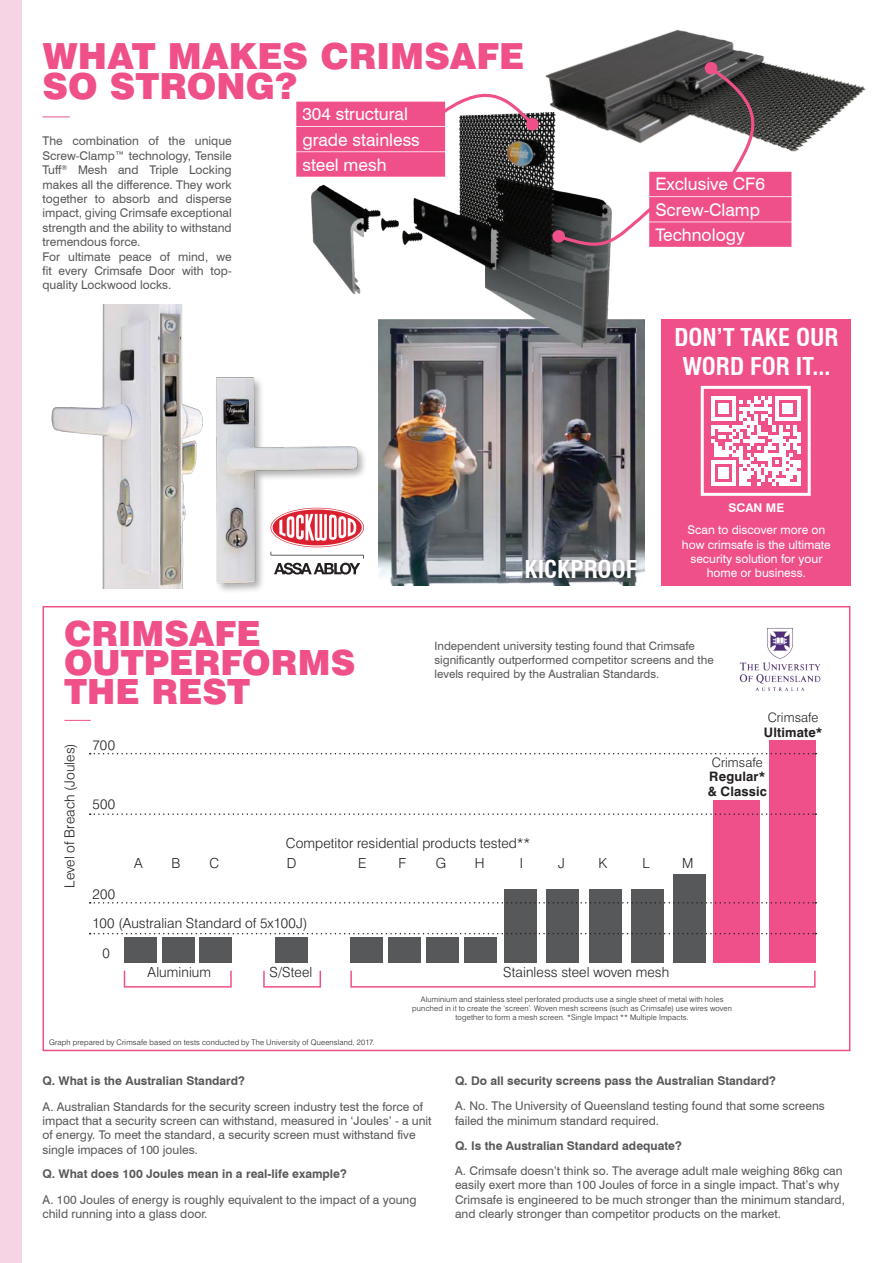
<style>
.page{position:relative;width:893px;height:1263px;background:#fff}
.page>*{position:absolute;margin:0;border:0;box-sizing:border-box;transform-origin:0 0}
.t1{font:900 36px/30px "Swiss 721";letter-spacing:.005em;color:#f05089}
.t2{font:900 34.8px/29px "Swiss 721";letter-spacing:.005em;color:#f05089}
.t3{font:700 condensed 24px/29.4px "Swiss 721 BT";color:#fff;text-align:center}
.t4{font:17.4px/25.3px "Swiss 721 BT";color:#fff}
.t5{font:300 13.95px/29.4px "Swiss 721";letter-spacing:.005em;color:#231f20}
.t6{font:700 13.05px/14.4px "Swiss 721";letter-spacing:.015em;color:#231f20}
.t7{font:300 13.05px "Swiss 721";letter-spacing:.005em;color:#231f20}
.t8{font:12px/14.4px "Swiss 721 BT";color:#57585a}
.t9{font:700 12px "Swiss 721 BT";color:#57585a}
.t10{font:12px/14.4px "Swiss 721 BT";color:#fff;text-align:center}
.t11{font:700 12px "Swiss 721 BT";color:#fff}
.t12{font:11.55px/14px "Swiss 721 BT";color:#57585a}
.t13{font:300 7.65px/9.3px "Swiss 721";letter-spacing:.02em;color:#231f20;text-align:center}
</style>
<div class="page">
<div style="left:661px;top:320px;width:189px;height:266px;background:#f05089"></div>
<img style="left:378px;top:320px;width:266px;height:266px">
<div style="left:523px;top:556px;width:120px;height:27px;background:#231f20;opacity:.35"></div>
<svg style="left:43px;top:117px;width:27px;height:1px"></svg>
<img style="left:545px;top:29px;width:321px;height:123px">
<img style="left:311px;top:112px;width:301px;height:235px">
<svg style="left:430px;top:93px;width:110px;height:38px"></svg>
<svg style="left:551px;top:201px;width:98px;height:51px"></svg>
<svg style="left:704px;top:61px;width:73px;height:111px"></svg>
<div style="left:296px;top:102px;width:149px;height:24px;background:#f05089"></div>
<div style="left:296px;top:127px;width:149px;height:24px;background:#f05089"></div>
<div style="left:296px;top:152px;width:149px;height:25px;background:#f05089"></div>
<div style="left:649px;top:172px;width:142px;height:24px;background:#f05089"></div>
<div style="left:649px;top:197px;width:142px;height:25px;background:#f05089"></div>
<div style="left:649px;top:222px;width:142px;height:25px;background:#f05089"></div>
<div style="left:0;top:0;width:21px;height:1263px;background:#f7d4e4"></div>
<svg style="left:711px;top:396px;width:89px;height:89px"></svg>
<div style="left:701px;top:386px;width:110px;height:110px;border:3px solid #fff"></div>
<div style="left:43px;top:606px;width:807px;height:445px;border:2px solid #f05089"></div>
<div style="left:124px;top:937px;width:33px;height:25px;background:#57585a"></div>
<div style="left:162px;top:937px;width:32px;height:25px;background:#57585a"></div>
<div style="left:199px;top:937px;width:33px;height:25px;background:#57585a"></div>
<div style="left:275px;top:937px;width:33px;height:25px;background:#57585a"></div>
<div style="left:350px;top:937px;width:33px;height:25px;background:#57585a"></div>
<div style="left:388px;top:937px;width:33px;height:25px;background:#57585a"></div>
<div style="left:426px;top:937px;width:33px;height:25px;background:#57585a"></div>
<div style="left:464px;top:937px;width:33px;height:25px;background:#57585a"></div>
<div style="left:504px;top:889px;width:33px;height:73px;background:#57585a"></div>
<div style="left:546px;top:889px;width:33px;height:73px;background:#57585a"></div>
<div style="left:589px;top:889px;width:33px;height:73px;background:#57585a"></div>
<div style="left:631px;top:889px;width:33px;height:73px;background:#57585a"></div>
<div style="left:673px;top:874px;width:33px;height:88px;background:#57585a"></div>
<div style="left:714px;top:799px;width:46px;height:163px;background:#f05089"></div>
<div style="left:769px;top:740px;width:46px;height:222px;background:#f05089"></div>
<svg style="left:90px;top:753px;width:726px;height:1px"></svg>
<svg style="left:90px;top:813px;width:726px;height:2px"></svg>
<svg style="left:90px;top:902px;width:726px;height:1px"></svg>
<svg style="left:90px;top:933px;width:726px;height:1px"></svg>
<img style="left:739px;top:628px;width:82px;height:63px">
<svg style="left:64px;top:720px;width:27px;height:1px"></svg>
<div style="left:350px;top:970px;width:466px;height:17px;border:2px solid #f05089"></div>
<div style="left:263px;top:970px;width:58px;height:17px;border:2px solid #f05089"></div>
<div style="left:124px;top:970px;width:108px;height:17px;border:2px solid #f05089"></div>
<img style="left:51px;top:304px;width:152px;height:284px">
<div style="left:214px;top:376px;width:154px;height:218px;background:#231f20;opacity:.35"></div>
<img style="left:214px;top:376px;width:147px;height:211px">
<svg style="left:270px;top:508px;width:94px;height:67px"></svg>
<h1 class="t1" style="left:43px;top:44px;width:483px">WHAT MAKES CRIMSAFE<br>SO STRONG?</h1>
<p class="t8" style="left:43px;top:135px;width:191px">The combination of the unique<br>Screw-Clamp™ technology, Tensile<br>Tuff<sup>®</sup> Mesh and Triple Locking makes all the difference. They work together to absorb and disperse impact, giving Crimsafe exceptional strength and the ability to withstand tremendous force.<br>For ultimate peace of mind, we fit every Crimsafe Door with top&shy;quality Lockwood locks.</p>
<h3 class="t4" style="left:302px;top:103px;width:119px">304 structural grade stainless steel mesh</h3>
<h3 class="t4" style="left:655px;top:173px;width:111px">Exclusive CF6<br>Screw-Clamp<br>Technology</h3>
<h3 class="t3" style="left:674px;top:324px;width:165px">DON’T TAKE OUR<br>WORD FOR IT...</h3>
<h3 class="t3" style="left:524px;top:556px;width:115px">KICKPROOF</h3>
<p class="t11" style="left:728px;top:503px;width:57px">SCAN ME</p>
<p class="t10" style="left:682px;top:524px;width:150px">Scan to discover more on how crimsafe is the ultimate security solution for your home or business.</p>
<h2 class="t2" style="left:64px;top:622px;width:293px">CRIMSAFE<br>OUTPERFORMS<br>THE REST</h2>
<p class="t12" style="left:434px;top:640px;width:281px">Independent university testing found that Crimsafe significantly outperformed competitor screens and the levels required by the Australian Standards.</p>
<p class="t7" style="left:768px;top:712px;width:52px">Crimsafe</p>
<p class="t6" style="left:764px;top:726px;width:60px">Ultimate*</p>
<p class="t5" style="left:56px;top:888px;width:146px;rotate:-90deg">Level of Breach (Joules)</p>
<p class="t5" style="left:93px;top:731px;width:24px">700</p>
<p class="t5" style="left:93px;top:790px;width:24px">500</p>
<p class="t5" style="left:286px;top:830px;width:246px">Competitor residential products tested**</p>
<p class="t5" style="left:134px;top:849px;width:10px">A</p>
<p class="t5" style="left:171px;top:849px;width:10px">B</p>
<p class="t5" style="left:210px;top:849px;width:11px">C</p>
<p class="t5" style="left:287px;top:849px;width:11px">D</p>
<p class="t5" style="left:358px;top:849px;width:10px">E</p>
<p class="t5" style="left:399px;top:849px;width:9px">F</p>
<p class="t5" style="left:436px;top:849px;width:12px">G</p>
<p class="t5" style="left:475px;top:849px;width:11px">H</p>
<p class="t5" style="left:520px;top:849px;width:5px">I</p>
<p class="t5" style="left:558px;top:849px;width:8px">J</p>
<p class="t5" style="left:599px;top:849px;width:10px">K</p>
<p class="t5" style="left:643px;top:849px;width:9px">L</p>
<p class="t5" style="left:682px;top:849px;width:13px">M</p>
<p class="t5" style="left:93px;top:880px;width:216px">200<br>100 (Australian Standard of 5x100J)</p>
<p class="t5" style="left:102px;top:940px;width:9px">0</p>
<p class="t7" style="left:712px;top:757px;width:52px">Crimsafe</p>
<p class="t6" style="left:708px;top:771px;width:61px">Regular* &amp; Classic</p>
<p class="t5" style="left:148px;top:958px;width:65px">Aluminium</p>
<p class="t5" style="left:270px;top:958px;width:44px">S/Steel</p>
<p class="t5" style="left:503px;top:958px;width:168px">Stainless steel woven mesh</p>
<p class="t13" style="left:412px;top:995px;width:321px">Aluminium and stainless steel perforated products use a single sheet of metal with holes punched in it to create the ‘screen’. Woven mesh screens (such as Crimsafe) use wires woven together to form a mesh screen. *Single Impact ** Multiple Impacts.</p>
<p class="t13" style="left:49px;top:1038px;width:327px">Graph prepared by Crimsafe based on tests conducted by The University of Queensland, 2017.</p>
<p class="t9" style="left:43px;top:1076px;width:204px">Q. What is the Australian Standard?</p>
<p class="t8" style="left:43px;top:1100px;width:390px">A. Australian Standards for the security screen industry test the force of impact that a security screen can withstand, measured in ‘Joules’ - a unit of energy. To meet the standard, a security screen must withstand five single impaces of 100 joules.</p>
<p class="t9" style="left:43px;top:1169px;width:306px">Q. What does 100 Joules mean in a real-life example?</p>
<p class="t8" style="left:43px;top:1193px;width:376px">A. 100 Joules of energy is roughly equivalent to the impact of a young child running into a glass door.</p>
<p class="t9" style="left:455px;top:1076px;width:322px">Q. Do all security screens pass the Australian Standard?</p>
<p class="t8" style="left:455px;top:1100px;width:371px">A. No. The University of Queensland testing found that some screens failed the minimum standard required.</p>
<p class="t9" style="left:455px;top:1141px;width:228px">Q. Is the Australian Standard adequate?</p>
<p class="t8" style="left:455px;top:1165px;width:392px">A. Crimsafe doesn’t think so. The average adult male weighing 86kg can easily exert more than 100 Joules of force in a single impact. That’s why Crimsafe is engineered to be much stronger than the minimum standard, and clearly stronger than competitor products on the market.</p>
</div>
